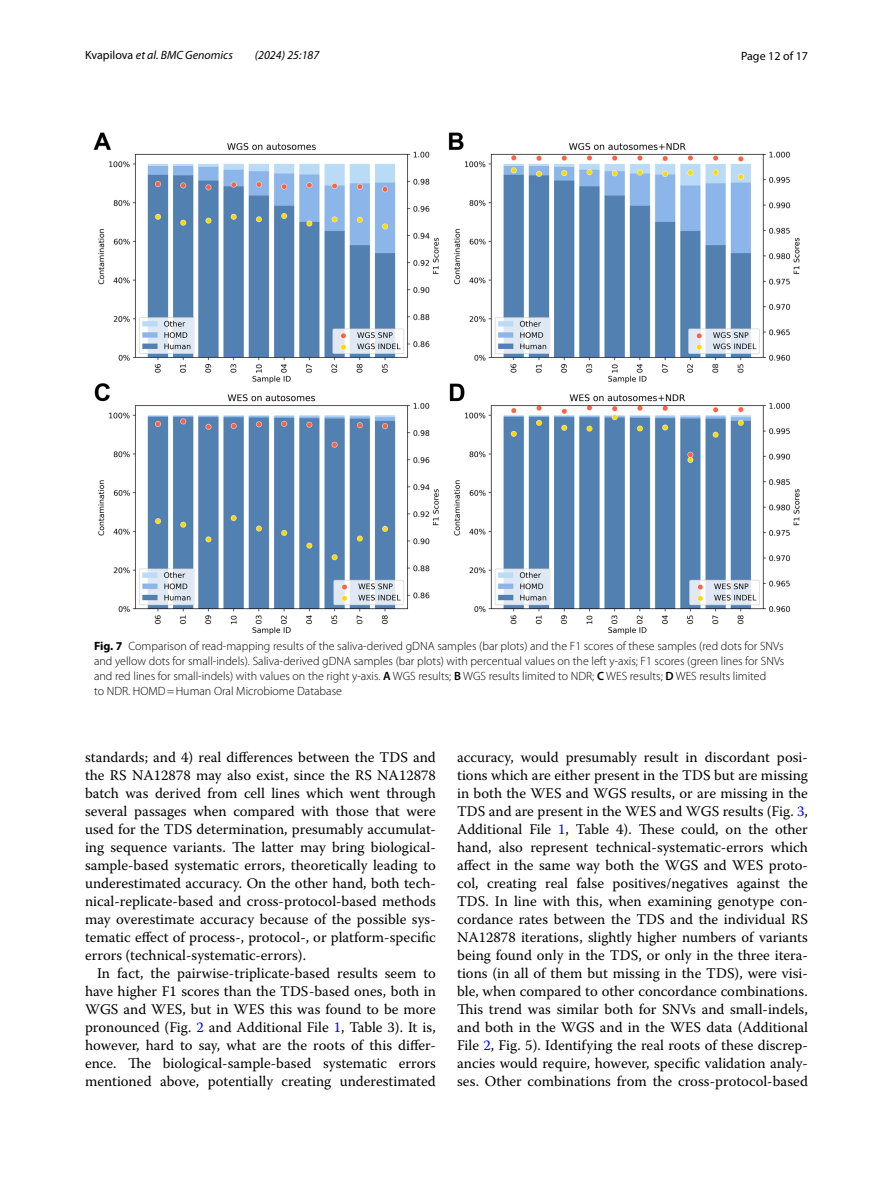
<style>
.page{position:relative;width:893px;height:1187px;background:#fff}
.page>*{position:absolute;margin:0;border:0;box-sizing:border-box;transform-origin:0 0}
.t1{font:14.7px/18px "Warnock Pro";color:#000;text-align:justify}
.t2{font:300 12px/15px "Myriad Pro";color:#000}
.t3{font:italic 12px "Myriad Pro";color:#000}
.t4{font:12px "Myriad Pro";color:#000}
.s1{font-style:normal}
.s2{font-weight:700}
.s3{font-weight:600}
.s4{color:#00f}
</style>
<div class="page">
<img style="left:93px;top:133px;width:707px;height:501px">
<p class="t3" style="left:85px;top:48px;width:149px"><span class="s1">Kvapilova</span> et al. BMC Genomics</p>
<p class="t3" style="left:255px;top:48px;width:66px">(2024) 25:187</p>
<p class="t4" style="left:741px;top:48px;width:68px">Page 12 of 17</p>
<p class="t2" style="left:94px;top:638px;width:692px"><span class="s2">Fig. 7</span> Comparison of read-mapping results of the saliva-derived gDNA samples (bar plots) and the F1 scores of these samples (red dots for SNVs and yellow dots for small-indels). Saliva-derived gDNA samples (bar plots) with percentual values on the left y-axis; F1 scores (green lines for SNVs and red lines for small-indels) with values on the right y-axis. <span class="s3">A</span> WGS results; <span class="s3">B</span> WGS results limited to NDR; <span class="s3">C</span> WES results; <span class="s3">D</span> WES results limited<br>to NDR. HOMD=Human Oral Microbiome Database</p>
<p class="t1" style="left:85px;top:747px;width:352px">standards; and 4) real differences between the TDS and the RS NA12878 may also exist, since the RS NA12878 batch was derived from cell lines which went through several passages when compared with those that were used for the TDS determination, presumably accumulat&shy;ing sequence variants. The latter may bring biological&shy;sample-based systematic errors, theoretically leading to underestimated accuracy. On the other hand, both tech&shy;nical-replicate-based and cross-protocol-based methods may overestimate accuracy because of the possible sys&shy;tematic effect of process-, protocol-, or platform-specific errors (technical-systematic-errors).</p>
<p class="t1" style="left:85px;top:963px;width:352px;text-indent:12px">In fact, the pairwise-triplicate-based results seem to have higher F1 scores than the TDS-based ones, both in WGS and WES, but in WES this was found to be more pronounced (Fig. <span class="s4">2</span> and Additional File <span class="s4">1</span>, Table 3). It is, however, hard to say, what are the roots of this differ&shy;ence. The biological-sample-based systematic errors mentioned above, potentially creating underestimated</p>
<p class="t1" style="left:457px;top:747px;width:352px">accuracy, would presumably result in discordant posi&shy;tions which are either present in the TDS but are missing in both the WES and WGS results, or are missing in the TDS and are present in the WES and WGS results (Fig. <span class="s4">3</span>, Additional File <span class="s4">1</span>, Table 4). These could, on the other hand, also represent technical-systematic-errors which affect in the same way both the WGS and WES proto&shy;col, creating real false positives/negatives against the TDS. In line with this, when examining genotype con&shy;cordance rates between the TDS and the individual RS NA12878 iterations, slightly higher numbers of variants being found only in the TDS, or only in the three itera&shy;tions (in all of them but missing in the TDS), were visi&shy;ble, when compared to other concordance combinations.<br>This trend was similar both for SNVs and small-indels, and both in the WGS and in the WES data (Additional File <span class="s4">2</span>, Fig. 5). Identifying the real roots of these discrep&shy;ancies would require, however, specific validation analy&shy;ses. Other combinations from the cross-protocol-based</p>
</div>
